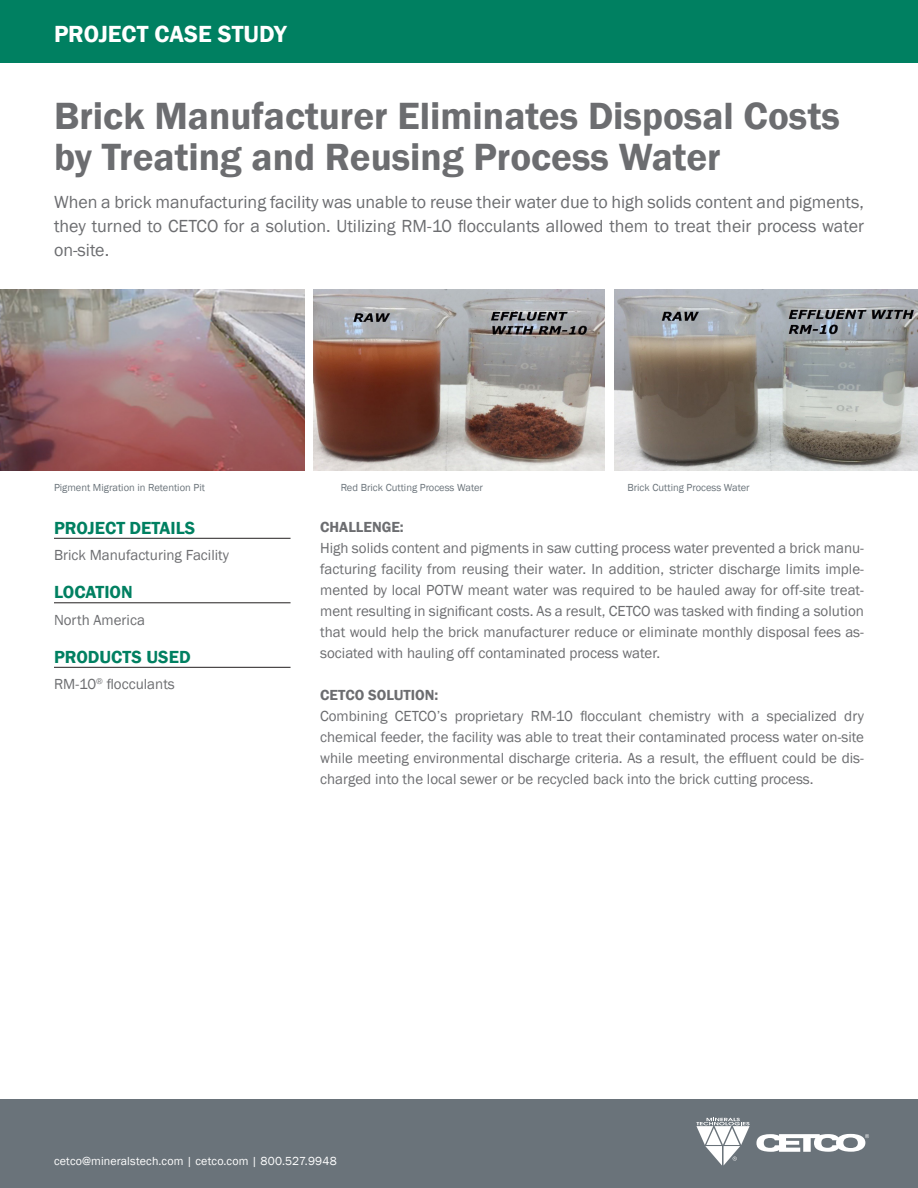
<style>
.page{position:relative;width:918px;height:1188px;background:#fff}
.page>*{position:absolute;margin:0;border:0;box-sizing:border-box;transform-origin:0 0}
.Tytuł_STR1{font:600 39px/40.5px "Franklin Gothic";color:#6c6d70}
.t1{font:600 24px "Franklin Gothic";letter-spacing:-.005em;color:#fff}
.Podtytuł{font:18px/24px "Franklin Gothic";color:#6c6d70;text-align:justify}
.Zielone_hasła{font:600 18px "Franklin Gothic";color:#008061}
.Teksty_główne{font:15px/21px "Franklin Gothic";color:#6c6d70;text-align:justify}
.Podhasła{font:15px "Franklin Gothic";color:#6c6d70}
.Śródtytuł{font:600 15px "Franklin Gothic";color:#6c6d70}
.t2{font:12px "Franklin Gothic";letter-spacing:.015em;color:#fff}
.t3{font:10.5px "Franklin Gothic";color:#6a737a}
</style>
<div class="page">
<div style="left:0;top:0;width:918px;height:63px;background:#008061"></div>
<div style="left:0;top:1099px;width:918px;height:89px;background:#6a737a"></div>
<svg style="left:756px;top:1134px;width:113px;height:18px"></svg>
<svg style="left:696px;top:1118px;width:54px;height:48px"></svg>
<hr style="left:54px;top:538px;width:237px;height:1px;background:#231f20">
<hr style="left:54px;top:603px;width:237px;height:1px;background:#231f20">
<hr style="left:54px;top:667px;width:237px;height:1px;background:#231f20">
<img style="left:313px;top:290px;width:292px;height:181px">
<img style="left:614px;top:290px;width:304px;height:181px">
<img style="left:0;top:290px;width:304px;height:181px">
<h2 class="t1" style="left:54px;top:19px;width:234px">PROJECT CASE STUDY</h2>
<p class="Tytuł_STR1" style="left:54px;top:97px;width:787px">Brick Manufacturer Eliminates Disposal Costs by Treating and Reusing Process Water</p>
<p class="Podtytuł" style="left:54px;top:190px;width:812px">When a brick manufacturing facility was unable to reuse their water due to high solids content and pigments, they turned to CETCO for a solution. Utilizing RM-10 flocculants allowed them to treat their process water on-site.</p>
<p class="t3" style="left:54px;top:481px;width:153px">Pigment Migration in Retention Pit</p>
<p class="t3" style="left:341px;top:481px;width:144px">Red Brick Cutting Process Water</p>
<p class="t3" style="left:627px;top:481px;width:124px">Brick Cutting Process Water</p>
<p class="Zielone_hasła" style="left:54px;top:517px;width:143px">PROJECT DETAILS</p>
<p class="Podhasła" style="left:54px;top:546px;width:177px">Brick Manufacturing Facility</p>
<p class="Zielone_hasła" style="left:54px;top:581px;width:80px">LOCATION</p>
<p class="Podhasła" style="left:54px;top:611px;width:92px">North America</p>
<p class="Zielone_hasła" style="left:54px;top:646px;width:138px">PRODUCTS USED</p>
<p class="Podhasła" style="left:54px;top:675px;width:122px">RM-10<sup>®</sup> flocculants</p>
<p class="Śródtytuł" style="left:320px;top:517px;width:85px">CHALLENGE:</p>
<p class="Teksty_główne" style="left:320px;top:538px;width:545px">High solids content and pigments in saw cutting process water prevented a brick manu&shy;facturing facility from reusing their water. In addition, stricter discharge limits imple&shy;mented by local POTW meant water was required to be hauled away for off-site treat&shy;ment resulting in significant costs. As a result, CETCO was tasked with finding a solution that would help the brick manufacturer reduce or eliminate monthly disposal fees as&shy;sociated with hauling off contaminated process water.</p>
<p class="Śródtytuł" style="left:320px;top:686px;width:120px">CETCO SOLUTION:</p>
<p class="Teksty_główne" style="left:320px;top:706px;width:545px">Combining CETCO’s proprietary RM-10 flocculant chemistry with a specialized dry chemical feeder, the facility was able to treat their contaminated process water on-site while meeting environmental discharge criteria. As a result, the effluent could be dis&shy;charged into the local sewer or be recycled back into the brick cutting process.</p>
<p class="t2" style="left:54px;top:1153px;width:284px">cetco@mineralstech.com | cetco.com | 800.527.9948</p>
</div>
